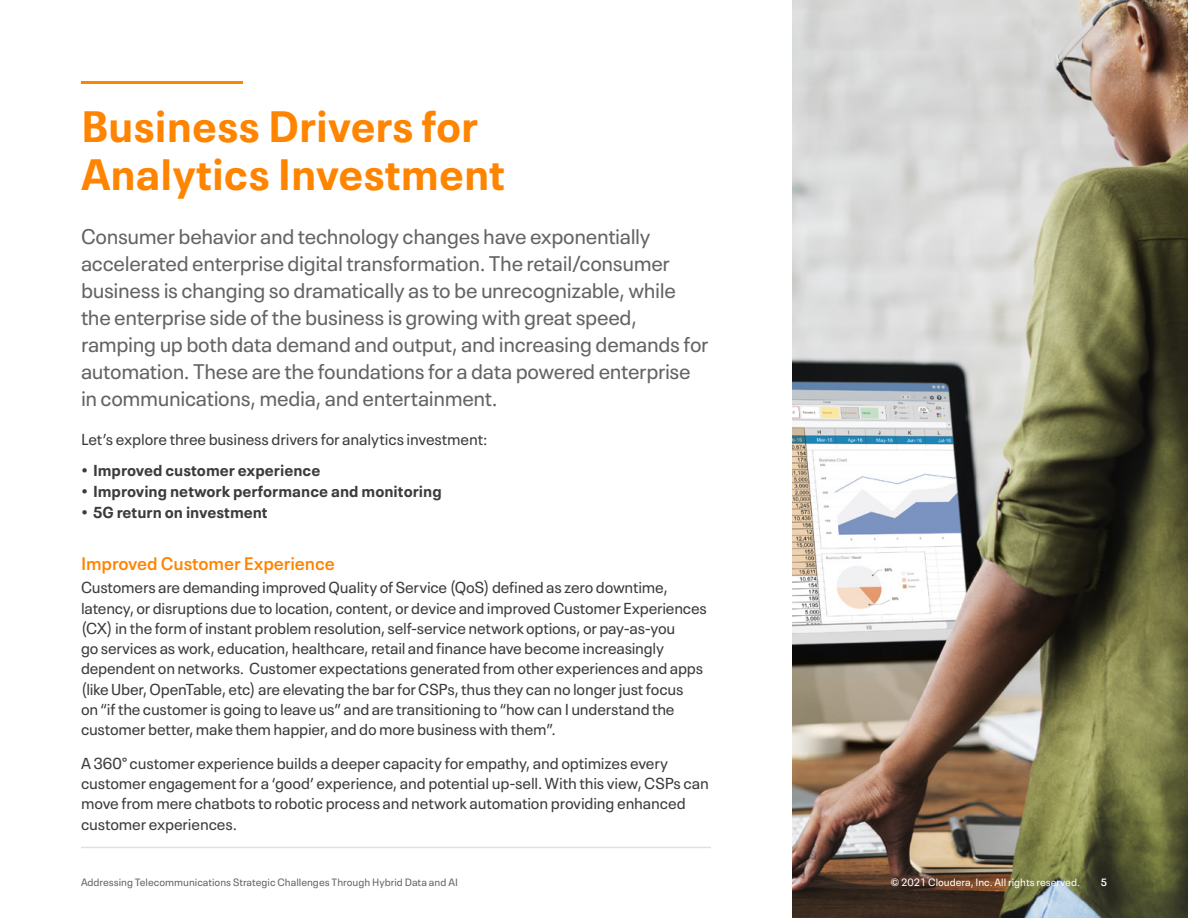
<style>
.page{position:relative;width:1188px;height:918px;background:#fff}
.page>*{position:absolute;margin:0;border:0;box-sizing:border-box;transform-origin:0 0}
.t1{font:700 43.5px/48px "Neue Plak Text";color:#ff8400}
.Intro_text{font:21px/27px "Neue Plak Text";letter-spacing:-.015em;color:#646464}
.t2{font:600 18px "Neue Plak Text";letter-spacing:-.005em;color:#ff8400}
.Body_text{font:15.75px/20.2px "Neue Plak Text";letter-spacing:-.015em;color:#3c3c3c}
.t3{font:700 15.75px "Neue Plak Text";color:#3c3c3c}
.Footer_text{font:10.5px "Neue Plak Text";color:#646464}
.Footer_text-2{font:10.5px "Neue Plak Text";color:#fff}
.Footer_page_number{font:600 10.5px "Neue Plak Text";color:#fff}
</style>
<div class="page">
<img style="left:792px;top:0;width:396px;height:918px">
<hr style="left:81px;top:847px;width:630px;height:1px;background:#e1e1e1">
<hr style="left:81px;top:81px;width:162px;height:3px;background:#ff8400">
<h1 class="t1" style="left:81px;top:98px;width:426px">Business Drivers for<br>Analytics Investment</h1>
<p class="Intro_text" style="left:81px;top:221px;width:629px">Consumer behavior and technology changes have exponentially accelerated enterprise digital transformation. The retail/consumer business is changing so dramatically as to be unrecognizable, while the enterprise side of the business is growing with great speed, ramping up both data demand and output, and increasing demands for automation. These are the foundations for a data powered enterprise in communications, media, and entertainment.</p>
<p class="Body_text" style="left:81px;top:428px;width:408px">Let’s explore three business drivers for analytics investment:</p>
<p class="t3" style="left:81px;top:457px;width:241px">• Improved customer experience</p>
<p class="t3" style="left:81px;top:478px;width:362px">• Improving network performance and monitoring</p>
<p class="t3" style="left:81px;top:499px;width:188px">• 5G return on investment</p>
<h3 class="t2" style="left:81px;top:549px;width:255px">Improved Customer Experience</h3>
<p class="Body_text" style="left:81px;top:576px;width:627px">Customers are demanding improved Quality of Service (QoS) defined as zero downtime, latency, or disruptions due to location, content, or device and improved Customer Experiences (CX) in the form of instant problem resolution, self-service network options, or pay-as-you<br>go services as work, education, healthcare, retail and finance have become increasingly dependent on networks. Customer expectations generated from other experiences and apps (like Uber, OpenTable, etc) are elevating the bar for CSPs, thus they can no longer just focus<br>on “if the customer is going to leave us” and are transitioning to “how can I understand the customer better, make them happier, and do more business with them”.</p>
<p class="Body_text" style="left:81px;top:752px;width:629px">A 360° customer experience builds a deeper capacity for empathy, and optimizes every customer engagement for a ‘good’ experience, and potential up-sell. With this view, CSPs can move from mere chatbots to robotic process and network automation providing enhanced customer experiences.</p>
<p class="Footer_text" style="left:81px;top:874px;width:378px">Addressing Telecommunications Strategic Challenges Through Hybrid Data and AI</p>
<p class="Footer_text-2" style="left:891px;top:874px;width:191px">© 2021 Cloudera, Inc. All rights reserved.</p>
<p class="Footer_page_number" style="left:1101px;top:874px;width:8px">5</p>
</div>
